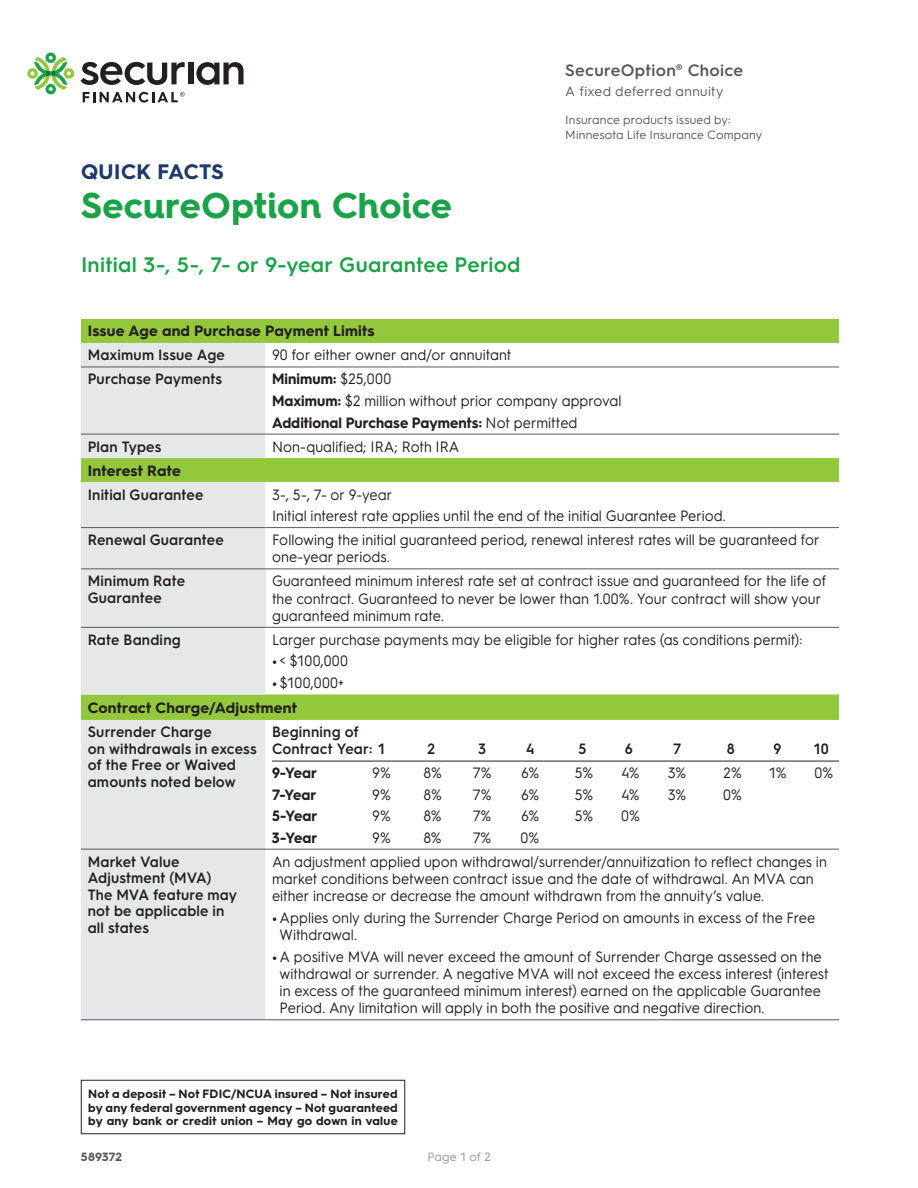
<style>
.page{position:relative;width:918px;height:1188px;background:#fff}
.page>*{position:absolute;margin:0;border:0;box-sizing:border-box;transform-origin:0 0}
.t1{font:700 36px "Hurme Geometric Sans 4";letter-spacing:.005em;color:#1aa248}
.t2{font:600 21px "Hurme Geometric Sans 3";letter-spacing:.01em;color:#1aa248}
.t3{font:700 21px "Hurme Geometric Sans 3";letter-spacing:.02em;color:#1d386a}
.t4{font:600 16.5px "Hurme Geometric Sans 3";letter-spacing:.015em;color:#57585a}
.t5{font:15px/17.2px "Hurme Geometric Sans 3";color:#231f20;scale:.95 1}
.t6{font:600 15px/16.5px "Hurme Geometric Sans 3";letter-spacing:.01em;color:#231f20;scale:.95 1}
.t7{font:700 15px/24.8px "Hurme Geometric Sans 3";letter-spacing:.01em;color:#231f20;scale:.95 1}
.t8{font:700 15px "Hurme Geometric Sans 3";letter-spacing:.01em;color:#231f20}
.t9{font:13.5px "Hurme Geometric Sans 3";letter-spacing:.025em;color:#57585a}
.t10{font:700 12px/13.5px "Hurme Geometric Sans 3";letter-spacing:.02em;color:#231f20;text-align:justify}
.t11{font:12px/15px "Hurme Geometric Sans 3";letter-spacing:.01em;color:#57585a}
.t12{font:12px "Hurme Geometric Sans 3";color:#939598}
.t13{font:700 12px "Hurme Geometric Sans 3";color:#57585a}
.s1{font-weight:700}
.s2{font-weight:400}
</style>
<div class="page">
<svg style="left:27px;top:53px;width:47px;height:41px"></svg>
<svg style="left:81px;top:62px;width:104px;height:23px"></svg>
<div style="left:188px;top:63px;width:5px;height:21px;background:#231f20"></div>
<svg style="left:196px;top:62px;width:48px;height:23px"></svg>
<svg style="left:83px;top:92px;width:102px;height:11px"></svg>
<svg style="left:81px;top:319px;width:758px;height:401px"></svg>
<svg style="left:81px;top:343px;width:184px;height:676px;background:#dee4da"></svg>
<div style="left:81px;top:569px;width:184px;height:58px;background:#e6e7e9"></div>
<hr style="left:81px;top:367px;width:184px;height:1px;background:#57585a">
<hr style="left:265px;top:367px;width:574px;height:1px;background:#57585a">
<hr style="left:81px;top:434px;width:184px;height:1px;background:#57585a">
<hr style="left:265px;top:434px;width:574px;height:1px;background:#57585a">
<hr style="left:81px;top:527px;width:184px;height:1px;background:#57585a">
<hr style="left:265px;top:527px;width:574px;height:1px;background:#57585a">
<hr style="left:81px;top:849px;width:184px;height:1px;background:#57585a">
<hr style="left:265px;top:849px;width:574px;height:1px;background:#57585a">
<hr style="left:81px;top:1019px;width:184px;height:1px;background:#57585a">
<hr style="left:265px;top:1019px;width:574px;height:1px;background:#57585a">
<hr style="left:265px;top:569px;width:574px;height:1px;background:#57585a">
<hr style="left:265px;top:627px;width:574px;height:1px;background:#57585a">
<hr style="left:81px;top:569px;width:184px;height:1px;background:#57585a">
<hr style="left:81px;top:627px;width:184px;height:1px;background:#57585a">
<hr style="left:272px;top:761px;width:567px;height:1px;background:#231f20">
<div style="left:81px;top:1080px;width:324px;height:54px;border:1px solid #231f20"></div>
<h2 class="t3" style="left:81px;top:157px;width:144px">QUICK FACTS</h2>
<h1 class="t1" style="left:81px;top:180px;width:372px">SecureOption Choice</h1>
<h2 class="t2" style="left:81px;top:250px;width:441px">Initial 3-, 5-, 7- or 9-year Guarantee Period</h2>
<p class="t4" style="left:565px;top:59px;width:179px">SecureOption® Choice</p>
<p class="t9" style="left:565px;top:82px;width:160px">A fixed deferred annuity</p>
<p class="t11" style="left:565px;top:112px;width:199px">Insurance products issued by:<br>Minnesota Life Insurance Company</p>
<p class="t8" style="left:88px;top:321px;width:288px">Issue Age and Purchase Payment Limits</p>
<p class="t6" style="left:88px;top:346px;width:146px">Maximum Issue Age</p>
<p class="t5" style="left:272px;top:346px;width:254px">90 for either owner and/or annuitant</p>
<p class="t6" style="left:88px;top:370px;width:143px">Purchase Payments</p>
<p class="t5" style="left:272px;top:367px;width:369px;line-height:21.6px"><span class="s1">Minimum:</span> $25,000<br><span class="s1">Maximum:</span> $2 million without prior company approval<br><span class="s1">Additional Purchase Payments:</span> Not permitted</p>
<p class="t6" style="left:88px;top:437px;width:79px">Plan Types</p>
<p class="t5" style="left:272px;top:437px;width:199px">Non-qualified; IRA; Roth IRA</p>
<p class="t8" style="left:88px;top:460px;width:95px">Interest Rate</p>
<p class="t6" style="left:88px;top:485px;width:123px">Initial Guarantee</p>
<p class="t5" style="left:272px;top:483px;width:479px;line-height:21.6px">3-, 5-, 7- or 9-year<br>Initial interest rate applies until the end of the initial Guarantee Period.</p>
<p class="t6" style="left:88px;top:531px;width:145px">Renewal Guarantee</p>
<p class="t5" style="left:272px;top:530px;width:578px">Following the initial guaranteed period, renewal interest rates will be guaranteed for one-year periods.</p>
<p class="t6" style="left:88px;top:572px;width:104px">Minimum Rate<br>Guarantee</p>
<p class="t5" style="left:272px;top:571px;width:585px">Guaranteed minimum interest rate set at contract issue and guaranteed for the life of the contract. Guaranteed to never be lower than 1.00%. Your contract will show your guaranteed minimum rate.</p>
<p class="t6" style="left:88px;top:630px;width:99px">Rate Banding</p>
<p class="t5" style="left:272px;top:630px;width:560px">Larger purchase payments may be eligible for higher rates (as conditions permit):</p>
<p class="t5" style="left:272px;top:652px;width:81px"><span class="s1">•</span> &lt; $100,000</p>
<p class="t7" style="left:88px;top:669px;width:271px;text-indent:184px">• <span class="s2">$100,000+<br></span>Contract Charge/Adjustment</p>
<p class="t6" style="left:88px;top:723px;width:179px">Surrender Charge<br>on withdrawals in excess of the Free or Waived amounts noted below</p>
<p class="t6" style="left:272px;top:723px;width:121px">Beginning of<br>Contract Year: 1</p>
<p class="t6" style="left:427px;top:739px;width:10px">2</p>
<p class="t6" style="left:478px;top:739px;width:10px">3</p>
<p class="t6" style="left:526px;top:739px;width:10px">4</p>
<p class="t6" style="left:578px;top:739px;width:10px">5</p>
<p class="t6" style="left:625px;top:739px;width:10px">6</p>
<p class="t6" style="left:673px;top:739px;width:10px">7</p>
<p class="t6" style="left:727px;top:739px;width:10px">8</p>
<p class="t6" style="left:773px;top:739px;width:10px">9</p>
<p class="t6" style="left:813px;top:739px;width:18px">10</p>
<p class="t7" style="left:272px;top:759px;width:49px">9-Year</p>
<p class="t5" style="left:372px;top:763px;width:21px">9%</p>
<p class="t5" style="left:423px;top:763px;width:21px">8%</p>
<p class="t5" style="left:473px;top:763px;width:21px">7%</p>
<p class="t5" style="left:521px;top:763px;width:21px">6%</p>
<p class="t5" style="left:575px;top:763px;width:21px">5%</p>
<p class="t5" style="left:621px;top:763px;width:21px">4%</p>
<p class="t5" style="left:668px;top:763px;width:21px">3%</p>
<p class="t5" style="left:723px;top:763px;width:21px">2%</p>
<p class="t5" style="left:769px;top:763px;width:21px">1%</p>
<p class="t5" style="left:815px;top:763px;width:21px">0%</p>
<p class="t7" style="left:272px;top:781px;width:48px">7-Year</p>
<p class="t5" style="left:372px;top:785px;width:21px">9%</p>
<p class="t5" style="left:423px;top:785px;width:21px">8%</p>
<p class="t5" style="left:473px;top:785px;width:21px">7%</p>
<p class="t5" style="left:521px;top:785px;width:21px">6%</p>
<p class="t5" style="left:575px;top:785px;width:21px">5%</p>
<p class="t5" style="left:621px;top:785px;width:21px">4%</p>
<p class="t5" style="left:668px;top:785px;width:21px">3%</p>
<p class="t5" style="left:723px;top:785px;width:21px">0%</p>
<p class="t7" style="left:272px;top:803px;width:49px">5-Year</p>
<p class="t5" style="left:372px;top:806px;width:21px">9%</p>
<p class="t5" style="left:423px;top:806px;width:21px">8%</p>
<p class="t5" style="left:473px;top:806px;width:21px">7%</p>
<p class="t5" style="left:521px;top:806px;width:21px">6%</p>
<p class="t5" style="left:575px;top:806px;width:21px">5%</p>
<p class="t5" style="left:621px;top:806px;width:21px">0%</p>
<p class="t7" style="left:272px;top:824px;width:49px">3-Year</p>
<p class="t5" style="left:372px;top:828px;width:21px">9%</p>
<p class="t5" style="left:423px;top:828px;width:21px">8%</p>
<p class="t5" style="left:473px;top:828px;width:21px">7%</p>
<p class="t5" style="left:521px;top:828px;width:21px">0%</p>
<p class="t6" style="left:88px;top:852px;width:159px">Market Value<br>Adjustment (MVA)<br>The MVA feature may not be applicable in all states</p>
<p class="t5" style="left:272px;top:852px;width:586px">An adjustment applied upon withdrawal/surrender/annuitization to reflect changes in market conditions between contract issue and the date of withdrawal. An MVA can either increase or decrease the amount withdrawn from the annuity’s value.</p>
<p class="t5" style="left:280px;top:908px;width:565px;text-indent:-8px"><span class="s1">•</span> Applies only during the Surrender Charge Period on amounts in excess of the Free<br>Withdrawal.</p>
<p class="t5" style="left:280px;top:947px;width:580px;text-indent:-8px"><span class="s1">•</span> A positive MVA will never exceed the amount of Surrender Charge assessed on the withdrawal or surrender. A negative MVA will not exceed the excess interest (interest in excess of the guaranteed minimum interest) earned on the applicable Guarantee Period. Any limitation will apply in both the positive and negative direction.</p>
<p class="t10" style="left:88px;top:1087px;width:311px">Not a deposit – Not FDIC/NCUA insured – Not insured by any federal government agency – Not guaranteed by any bank or credit union – May go down in value</p>
<p class="t13" style="left:81px;top:1148px;width:43px">589372</p>
<p class="t12" style="left:427px;top:1148px;width:65px">Page 1 of 2</p>
</div>
